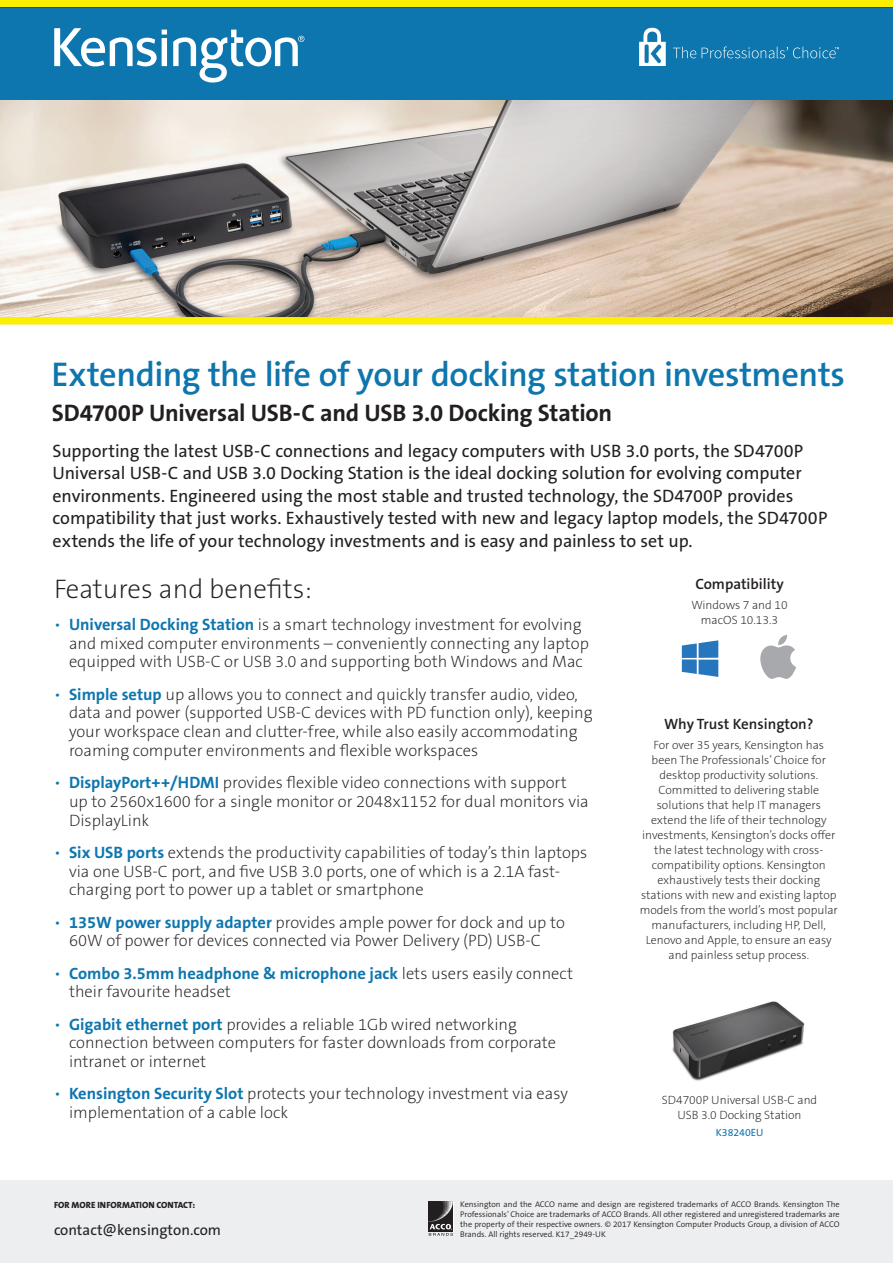
<style>
.page{position:relative;width:893px;height:1263px;background:#fff}
.page>*{position:absolute;margin:0;border:0;box-sizing:border-box;transform-origin:0 0}
.Headline{font:34.5px "The Sans KENSINGTON6 SB";letter-spacing:-.015em;color:#0e76ae}
.Features_and_Benefit{font:27px "The Sans KENSINGTON2 XL";color:#231f20}
.Subhead{font:24px "The Sans KENSINGTON7 Bd";letter-spacing:-.01em;color:#231f20}
.intro{font:18px/22.5px "The Sans KENSINGTON5 Rg";letter-spacing:-.005em;color:#231f20}
.t1{font:16.5px/18.8px "The Sans KENSINGTON2 XL";color:#231f20}
.Compatibility_Why{font:15px "The Sans KENSINGTON6 SB";color:#231f20}
.Info{font:15px "The Sans KENSINGTON5 Rg";color:#231f20}
.Small_Body{font:12px/15px "The Sans KENSINGTON2 XL";color:#231f20}
.SKU{font:10.5px "The Sans KENSINGTON5 Rg";color:#0e76ae}
.For_More{font:9px "The Sans KENSINGTON8 XB";color:#231f20}
.Fine{font:8.25px/9.9px "The Sans KENSINGTON4 SL";color:#231f20;text-align:justify}
.s1{color:#0e76ae}
.s2{font-family:"The Sans KENSINGTON7 Bd";color:#0e76ae}
</style>
<div class="page">
<img style="left:0;top:100px;width:893px;height:217px">
<div style="left:0;top:8px;width:893px;height:92px;background:#0e76ae"></div>
<div style="left:0;top:317px;width:893px;height:8px;background:#fcee01"></div>
<div style="left:0;top:1180px;width:893px;height:83px;background:#edeeef"></div>
<img style="left:428px;top:1202px;width:25px;height:29px">
<svg style="left:429px;top:1224px;width:24px;height:12px"></svg>
<div style="left:0;top:0;width:893px;height:8px;background:#fcee01"></div>
<img style="left:672px;top:1001px;width:133px;height:80px">
<svg style="left:760px;top:635px;width:36px;height:44px"></svg>
<svg style="left:682px;top:640px;width:36px;height:37px"></svg>
<svg style="left:639px;top:28px;width:200px;height:38px"></svg>
<svg style="left:54px;top:28px;width:250px;height:55px"></svg>
<p class="Headline" style="left:51px;top:355px;width:795px">Extending the life of your docking station investments</p>
<p class="Subhead" style="left:52px;top:400px;width:562px">SD4700P Universal USB-C and USB 3.0 Docking Station</p>
<p class="intro" style="left:53px;top:440px;width:776px">Supporting the latest USB-C connections and legacy computers with USB 3.0 ports, the SD4700P Universal USB-C and USB 3.0 Docking Station is the ideal docking solution for evolving computer environments. Engineered using the most stable and trusted technology, the SD4700P provides compatibility that just works. Exhaustively tested with new and legacy laptop models, the SD4700P extends the life of your technology investments and is easy and painless to set up.</p>
<p class="Features_and_Benefit" style="left:54px;top:574px;width:259px">Features and benefits:</p>
<p class="t1" style="left:69px;top:615px;width:521px;text-indent:-15px"><span class="s1">•</span> <span class="s2">Universal Docking Station</span> is a smart technology investment for evolving and mixed computer environments – conveniently connecting any laptop equipped with USB-C or USB 3.0 and supporting both Windows and Mac</p>
<p class="t1" style="left:69px;top:685px;width:525px;text-indent:-15px"><span class="s1">•</span> <span class="s2">Simple setup</span> up allows you to connect and quickly transfer audio, video, data and power (supported USB-C devices with PD function only), keeping your workspace clean and clutter-free, while also easily accommodating roaming computer environments and flexible workspaces</p>
<p class="t1" style="left:69px;top:774px;width:521px;text-indent:-15px"><span class="s1">•</span> <span class="s2">DisplayPort++/HDMI</span> provides flexible video connections with support up to 2560x1600 for a single monitor or 2048x1152 for dual monitors via<br>DisplayLink</p>
<p class="t1" style="left:69px;top:843px;width:520px;text-indent:-15px"><span class="s1">•</span> <span class="s2">Six USB ports</span> extends the productivity capabilities of today’s thin laptops via one USB-C port, and five USB 3.0 ports, one of which is a 2.1A fast&shy;charging port to power up a tablet or smartphone</p>
<p class="t1" style="left:54px;top:913px;width:513px;text-align:center"><span class="s1">•</span> <span class="s2">135W power supply adapter</span> provides ample power for dock and up to<br>60W of power for devices connected via Power Delivery (PD) USB-C</p>
<p class="t1" style="left:69px;top:964px;width:506px;text-indent:-15px"><span class="s1">•</span> <span class="s2">Combo 3.5mm headphone &amp; microphone jack</span> lets users easily connect their favourite headset</p>
<p class="t1" style="left:69px;top:1015px;width:489px;text-indent:-15px"><span class="s1">•</span> <span class="s2">Gigabit ethernet port</span> provides a reliable 1Gb wired networking connection between computers for faster downloads from corporate intranet or internet</p>
<p class="t1" style="left:69px;top:1085px;width:501px;text-indent:-15px"><span class="s1">•</span> <span class="s2">Kensington Security Slot</span> protects your technology investment via easy implementation of a cable lock</p>
<p class="Compatibility_Why" style="left:695px;top:575px;width:90px">Compatibility</p>
<p class="Small_Body" style="left:691px;top:598px;width:98px">Windows 7 and 10</p>
<p class="Small_Body" style="left:701px;top:613px;width:79px">macOS 10.13.3</p>
<p class="Compatibility_Why" style="left:664px;top:715px;width:151px">Why Trust Kensington?</p>
<p class="Small_Body" style="left:653px;top:738px;width:172px">For over 35 years, Kensington has</p>
<p class="Small_Body" style="left:652px;top:753px;width:176px">been The Professionals’ Choice for</p>
<p class="Small_Body" style="left:659px;top:768px;width:160px">desktop productivity solutions.</p>
<p class="Small_Body" style="left:659px;top:783px;width:162px">Committed to delivering stable</p>
<p class="Small_Body" style="left:657px;top:798px;width:166px">solutions that help IT managers</p>
<p class="Small_Body" style="left:651px;top:813px;width:177px">extend the life of their technology</p>
<p class="Small_Body" style="left:642px;top:828px;width:195px">investments, Kensington’s docks offer</p>
<p class="Small_Body" style="left:652px;top:843px;width:175px">the latest technology with cross&shy;compatibility options. Kensington</p>
<p class="Small_Body" style="left:657px;top:873px;width:164px">exhaustively tests their docking</p>
<p class="Small_Body" style="left:641px;top:888px;width:197px">stations with new and existing laptop</p>
<p class="Small_Body" style="left:640px;top:903px;width:200px">models from the world’s most popular</p>
<p class="Small_Body" style="left:652px;top:918px;width:176px">manufacturers, including HP, Dell,</p>
<p class="Small_Body" style="left:646px;top:933px;width:187px">Lenovo and Apple, to ensure an easy</p>
<p class="Small_Body" style="left:668px;top:948px;width:142px">and painless setup process.</p>
<p class="Small_Body" style="left:662px;top:1093px;width:157px">SD4700P Universal USB-C and</p>
<p class="Small_Body" style="left:677px;top:1108px;width:126px">USB 3.0 Docking Station</p>
<p class="SKU" style="left:716px;top:1126px;width:49px">K38240EU</p>
<p class="For_More" style="left:54px;top:1200px;width:143px">FOR MORE INFORMATION CONTACT:</p>
<p class="Info" style="left:54px;top:1222px;width:169px">contact@kensington.com</p>
<p class="Fine" style="left:460px;top:1199px;width:381px">Kensington and the ACCO name and design are registered trademarks of ACCO Brands. Kensington The Professionals’ Choice are trademarks of ACCO Brands. All other registered and unregistered trademarks are the property of their respective owners. © 2017 Kensington Computer Products Group, a division of ACCO Brands. All rights reserved. K17_2949-UK</p>
</div>
